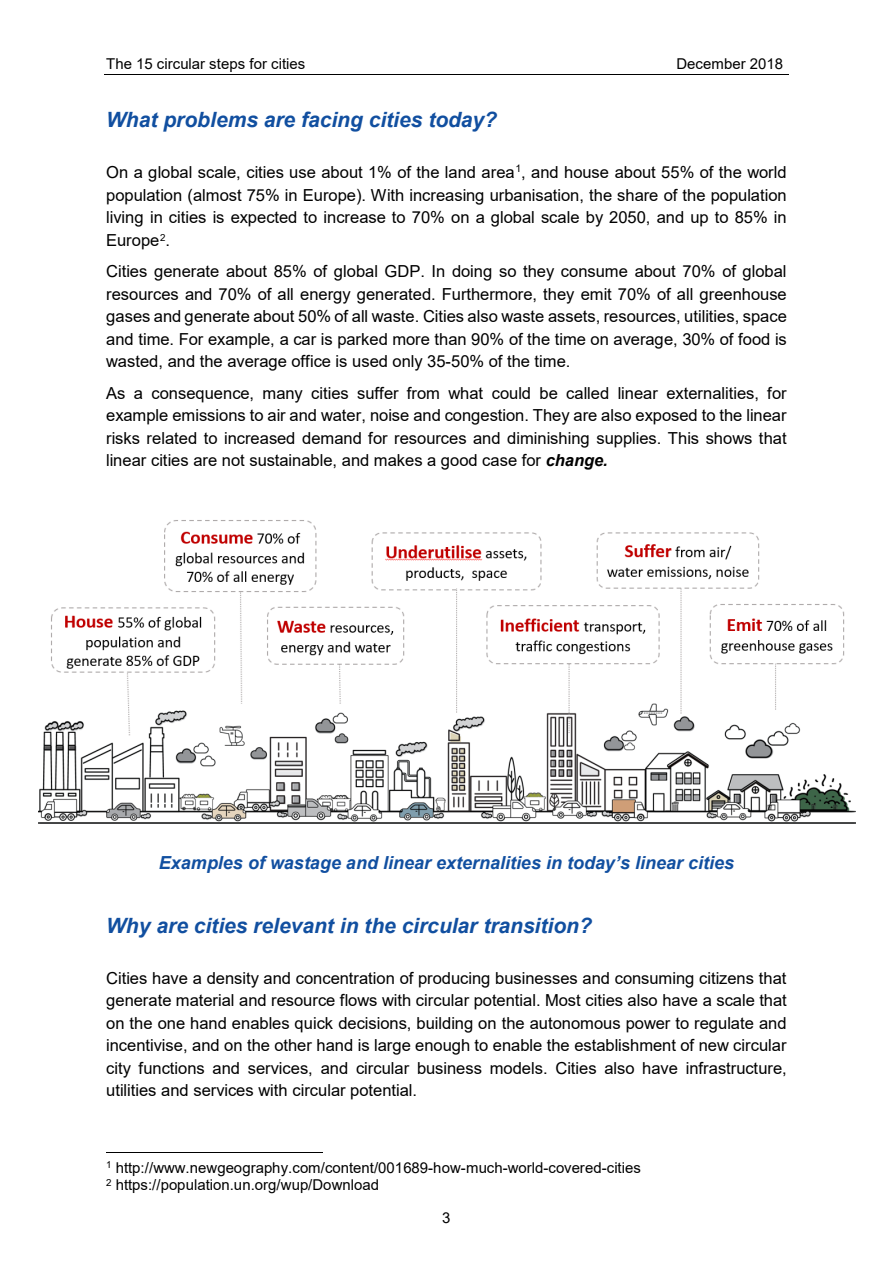
<style>
.page{position:relative;width:893px;height:1263px;background:#fff}
.page>*{position:absolute;margin:0;border:0;box-sizing:border-box;transform-origin:0 0}
.t1{font:italic 700 21px "Arial";color:#114fa0}
.t2{font:italic 700 18px "Arial";color:#114fa0}
.t3{font:16.5px/22.5px "Arial";color:#000;text-align:justify}
.t4{font:15px "Arial";color:#000}
.s1{font-weight:700;font-style:italic}
</style>
<div class="page">
<hr style="left:104px;top:74px;width:685px;height:1px;background:#000">
<hr style="left:106px;top:1152px;width:216px;height:1px;background:#000">
<img style="left:39px;top:520px;width:816px;height:304px">
<p class="t4" style="left:106px;top:54px;width:201px">The 15 circular steps for cities</p>
<p class="t4" style="left:676px;top:54px;width:108px">December 2018</p>
<p class="t1" style="left:106px;top:106px;width:392px">What problems are facing cities today?</p>
<p class="t3" style="left:106px;top:161px;width:682px">On a global scale, cities use about 1% of the land area<sup>1</sup>, and house about 55% of the world population (almost 75% in Europe). With increasing urbanisation, the share of the population living in cities is expected to increase to 70% on a global scale by 2050, and up to 85% in Europe<sup>2</sup>.</p>
<p class="t3" style="left:106px;top:260px;width:682px">Cities generate about 85% of global GDP. In doing so they consume about 70% of global resources and 70% of all energy generated. Furthermore, they emit 70% of all greenhouse gases and generate about 50% of all waste. Cities also waste assets, resources, utilities, space and time. For example, a car is parked more than 90% of the time on average, 30% of food is wasted, and the average office is used only 35-50% of the time.</p>
<p class="t3" style="left:106px;top:382px;width:682px">As a consequence, many cities suffer from what could be called linear externalities, for example emissions to air and water, noise and congestion. They are also exposed to the linear risks related to increased demand for resources and diminishing supplies. This shows that linear cities are not sustainable, and makes a good case for <span class="s1">change.</span></p>
<p class="t2" style="left:159px;top:851px;width:577px">Examples of wastage and linear externalities in today’s linear cities</p>
<p class="t1" style="left:106px;top:912px;width:487px">Why are cities relevant in the circular transition?</p>
<p class="t3" style="left:106px;top:967px;width:682px">Cities have a density and concentration of producing businesses and consuming citizens that generate material and resource flows with circular potential. Most cities also have a scale that on the one hand enables quick decisions, building on the autonomous power to regulate and incentivise, and on the other hand is large enough to enable the establishment of new circular city functions and services, and circular business models. Cities also have infrastructure, utilities and services with circular potential.</p>
<p class="t4" style="left:106px;top:1157px;width:536px"><sup>1</sup> http://www.newgeography.com/content/001689-how-much-world-covered-cities</p>
<p class="t4" style="left:106px;top:1174px;width:274px"><sup>2</sup> https://population.un.org/wup/Download</p>
<p class="t4" style="left:442px;top:1207px;width:10px">3</p>
</div>
